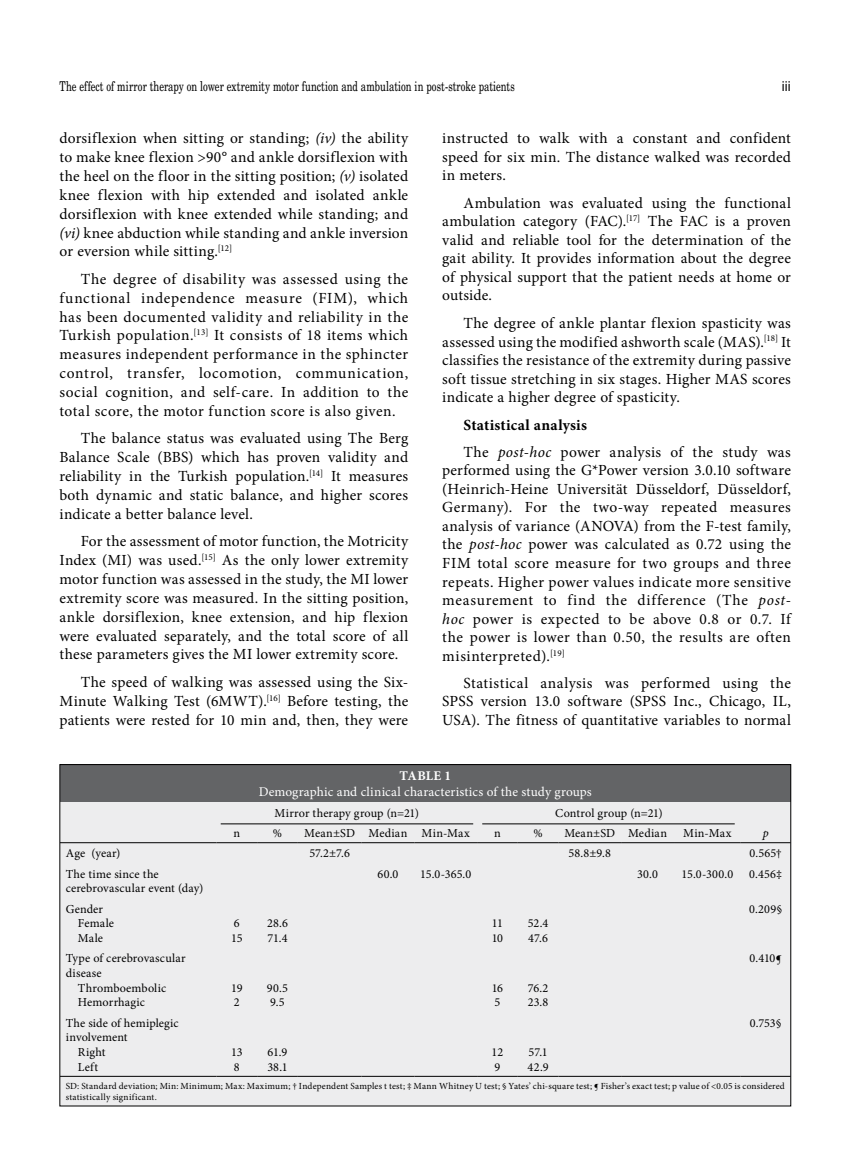
<style>
.page{position:relative;width:859px;height:1170px;background:#fff}
.page>*{position:absolute;margin:0;border:0;box-sizing:border-box;transform-origin:0 0}
.t1{font:15.45px/18.9px "Minion Pro";letter-spacing:.015em;color:#000;text-align:justify}
.t2{font:13.5px "Madison Tr";letter-spacing:.005em;color:#000}
.t3{font:13.5px "Helvetica Normal Tr";color:#000}
.t4{font:13.35px "Minion Pro";letter-spacing:.01em;color:#fff}
.t5{font:700 13.35px "Minion Pro";letter-spacing:.01em;color:#fff}
.t6{font:12.15px/14.7px "Minion Pro";letter-spacing:.01em;color:#000}
.t7{font:italic 12.15px "Minion Pro";color:#000}
.t8{font:9.3px/11.2px "Minion Pro";letter-spacing:.02em;color:#000}
.s1{font-style:italic}
.s2{font-weight:700}
</style>
<div class="page">
<div style="left:60px;top:764px;width:731px;height:341px;background:#ededee"></div>
<div style="left:60px;top:764px;width:731px;height:38px;background:#636466"></div>
<hr style="left:60px;top:1075px;width:156px;height:1px;background:#000">
<hr style="left:216px;top:1075px;width:41px;height:1px;background:#000">
<hr style="left:257px;top:1075px;width:41px;height:1px;background:#000">
<hr style="left:298px;top:1075px;width:64px;height:1px;background:#000">
<hr style="left:362px;top:1075px;width:52px;height:1px;background:#000">
<hr style="left:414px;top:1075px;width:63px;height:1px;background:#000">
<hr style="left:477px;top:1075px;width:41px;height:1px;background:#000">
<hr style="left:518px;top:1075px;width:40px;height:1px;background:#000">
<hr style="left:558px;top:1075px;width:63px;height:1px;background:#000">
<hr style="left:621px;top:1075px;width:53px;height:1px;background:#000">
<hr style="left:674px;top:1075px;width:67px;height:1px;background:#000">
<hr style="left:741px;top:1075px;width:50px;height:1px;background:#000">
<hr style="left:60px;top:842px;width:156px;height:1px;background:#000">
<hr style="left:216px;top:842px;width:41px;height:1px;background:#000">
<hr style="left:257px;top:842px;width:41px;height:1px;background:#000">
<hr style="left:298px;top:842px;width:64px;height:1px;background:#000">
<hr style="left:362px;top:842px;width:52px;height:1px;background:#000">
<hr style="left:414px;top:842px;width:63px;height:1px;background:#000">
<hr style="left:477px;top:842px;width:41px;height:1px;background:#000">
<hr style="left:518px;top:842px;width:40px;height:1px;background:#000">
<hr style="left:558px;top:842px;width:63px;height:1px;background:#000">
<hr style="left:621px;top:842px;width:53px;height:1px;background:#000">
<hr style="left:674px;top:842px;width:67px;height:1px;background:#000">
<hr style="left:741px;top:842px;width:50px;height:1px;background:#000">
<hr style="left:221px;top:823px;width:252px;height:1px;background:#000">
<hr style="left:482px;top:823px;width:253px;height:1px;background:#000">
<p class="t2" style="left:60px;top:78px;width:457px">The effect of mirror therapy on lower extremity motor function and ambulation in post-stroke patients</p>
<p class="t3" style="left:782px;top:78px;width:11px">iii</p>
<p class="t1" style="left:60px;top:129px;width:350px">dorsiflexion when sitting or standing; <span class="s1">(iv)</span> the ability to make knee flexion &gt;90° and ankle dorsiflexion with the heel on the floor in the sitting position; <span class="s1">(v)</span> isolated knee flexion with hip extended and isolated ankle dorsiflexion with knee extended while standing; and <span class="s1">(vi)</span> knee abduction while standing and ankle inversion or eversion while sitting.<sup>[12]</sup></p>
<p class="t1" style="left:60px;top:269px;width:350px;text-indent:21px">The degree of disability was assessed using the functional independence measure (FIM), which has been documented validity and reliability in the Turkish population.<sup>[13]</sup> It consists of 18 items which measures independent performance in the sphincter control, transfer, locomotion, communication, social cognition, and self-care. In addition to the total score, the motor function score is also given.</p>
<p class="t1" style="left:60px;top:429px;width:350px;text-indent:21px">The balance status was evaluated using The Berg Balance Scale (BBS) which has proven validity and reliability in the Turkish population.<sup>[14]</sup> It measures both dynamic and static balance, and higher scores indicate a better balance level.</p>
<p class="t1" style="left:60px;top:532px;width:350px;text-indent:21px">For the assessment of motor function, the Motricity Index (MI) was used.<sup>[15]</sup> As the only lower extremity motor function was assessed in the study, the MI lower extremity score was measured. In the sitting position, ankle dorsiflexion, knee extension, and hip flexion were evaluated separately, and the total score of all these parameters gives the MI lower extremity score.</p>
<p class="t1" style="left:60px;top:673px;width:350px;text-indent:21px">The speed of walking was assessed using the Six-Minute Walking Test (6MWT).<sup>[16]</sup> Before testing, the patients were rested for 10 min and, then, they were</p>
<p class="t1" style="left:442px;top:129px;width:350px">instructed to walk with a constant and confident speed for six min. The distance walked was recorded in meters.</p>
<p class="t1" style="left:442px;top:193px;width:350px;text-indent:21px">Ambulation was evaluated using the functional ambulation category (FAC).<sup>[17]</sup> The FAC is a proven valid and reliable tool for the determination of the gait ability. It provides information about the degree of physical support that the patient needs at home or outside.</p>
<p class="t1" style="left:442px;top:314px;width:350px;text-indent:21px">The degree of ankle plantar flexion spasticity was assessed using the modified ashworth scale (MAS).<sup>[18]</sup> It classifies the resistance of the extremity during passive soft tissue stretching in six stages. Higher MAS scores indicate a higher degree of spasticity.</p>
<p class="t1" style="left:463px;top:411px;width:329px;line-height:27px"><span class="s2">Statistical analysis<br></span>The <span class="s1">post-hoc</span> power analysis of the study was</p>
<p class="t1" style="left:442px;top:461px;width:350px">performed using the G*Power version 3.0.10 software (Heinrich-Heine Universität Düsseldorf, Düsseldorf, Germany). For the two-way repeated measures analysis of variance (ANOVA) from the F-test family, the <span class="s1">post-hoc</span> power was calculated as 0.72 using the FIM total score measure for two groups and three repeats. Higher power values indicate more sensitive measurement to find the difference (The <span class="s1">post&shy;hoc</span> power is expected to be above 0.8 or 0.7. If the power is lower than 0.50, the results are often misinterpreted).<sup>[19]</sup></p>
<p class="t1" style="left:442px;top:673px;width:350px;text-indent:21px">Statistical analysis was performed using the SPSS version 13.0 software (SPSS Inc., Chicago, IL, USA). The fitness of quantitative variables to normal</p>
<p class="t5" style="left:399px;top:766px;width:53px">TABLE 1</p>
<p class="t4" style="left:259px;top:783px;width:335px">Demographic and clinical characteristics of the study groups</p>
<p class="t6" style="left:275px;top:805px;width:146px">Mirror therapy group (n=21)</p>
<p class="t6" style="left:555px;top:805px;width:109px">Control group (n=21)</p>
<p class="t6" style="left:233px;top:825px;width:8px">n</p>
<p class="t6" style="left:273px;top:825px;width:11px">%</p>
<p class="t6" style="left:304px;top:825px;width:167px">Mean±SD Median Min-Max</p>
<p class="t6" style="left:494px;top:825px;width:8px">n</p>
<p class="t6" style="left:533px;top:825px;width:11px">%</p>
<p class="t6" style="left:564px;top:825px;width:104px">Mean±SD Median</p>
<p class="t6" style="left:683px;top:825px;width:50px">Min-Max</p>
<p class="t7" style="left:763px;top:824px;width:7px">p</p>
<p class="t6" style="left:66px;top:846px;width:56px">Age (year)</p>
<p class="t6" style="left:309px;top:846px;width:42px">57.2±7.6</p>
<p class="t6" style="left:568px;top:846px;width:44px">58.8±9.8</p>
<p class="t6" style="left:749px;top:846px;width:34px">0.565†</p>
<p class="t6" style="left:66px;top:866px;width:139px">The time since the cerebrovascular event (day)</p>
<p class="t6" style="left:378px;top:866px;width:22px">60.0</p>
<p class="t6" style="left:420px;top:866px;width:53px">15.0-365.0</p>
<p class="t6" style="left:637px;top:866px;width:22px">30.0</p>
<p class="t6" style="left:681px;top:866px;width:53px">15.0-300.0</p>
<p class="t6" style="left:749px;top:866px;width:34px">0.456‡</p>
<p class="t6" style="left:78px;top:901px;width:37px;text-indent:-12px">Gender<br>Female<br>Male</p>
<p class="t6" style="left:749px;top:901px;width:35px">0.209§</p>
<p class="t6" style="left:231px;top:916px;width:13px">6<br>15</p>
<p class="t6" style="left:267px;top:916px;width:22px">28.6<br>71.4</p>
<p class="t6" style="left:492px;top:916px;width:13px">11<br>10</p>
<p class="t6" style="left:528px;top:916px;width:22px">52.4<br>47.6</p>
<p class="t6" style="left:66px;top:951px;width:122px">Type of cerebrovascular</p>
<p class="t6" style="left:66px;top:965px;width:37px">disease</p>
<p class="t6" style="left:78px;top:980px;width:90px">Thromboembolic</p>
<p class="t6" style="left:78px;top:995px;width:69px">Hemorrhagic</p>
<p class="t6" style="left:66px;top:1015px;width:114px">The side of hemiplegic</p>
<p class="t6" style="left:66px;top:1029px;width:63px">involvement</p>
<p class="t6" style="left:78px;top:1044px;width:29px">Right</p>
<p class="t6" style="left:78px;top:1059px;width:22px">Left</p>
<p class="t6" style="left:231px;top:980px;width:13px">19<br>2</p>
<p class="t6" style="left:267px;top:980px;width:23px">90.5<br>9.5</p>
<p class="t6" style="left:492px;top:980px;width:13px">16<br>5</p>
<p class="t6" style="left:528px;top:980px;width:22px">76.2<br>23.8</p>
<p class="t6" style="left:231px;top:1044px;width:13px">13<br>8</p>
<p class="t6" style="left:267px;top:1044px;width:22px">61.9<br>38.1</p>
<p class="t6" style="left:492px;top:1044px;width:13px">12<br>9</p>
<p class="t6" style="left:528px;top:1044px;width:23px">57.1<br>42.9</p>
<p class="t6" style="left:749px;top:951px;width:34px">0.410¶</p>
<p class="t6" style="left:750px;top:1015px;width:33px">0.753§</p>
<p class="t8" style="left:66px;top:1080px;width:721px">SD: Standard deviation; Min: Minimum; Max: Maximum; † Independent Samples t test; ‡ Mann Whitney U test; § Yates’ chi-square test; ¶ Fisher’s exact test; p value of &lt;0.05 is considered statistically significant.</p>
</div>
